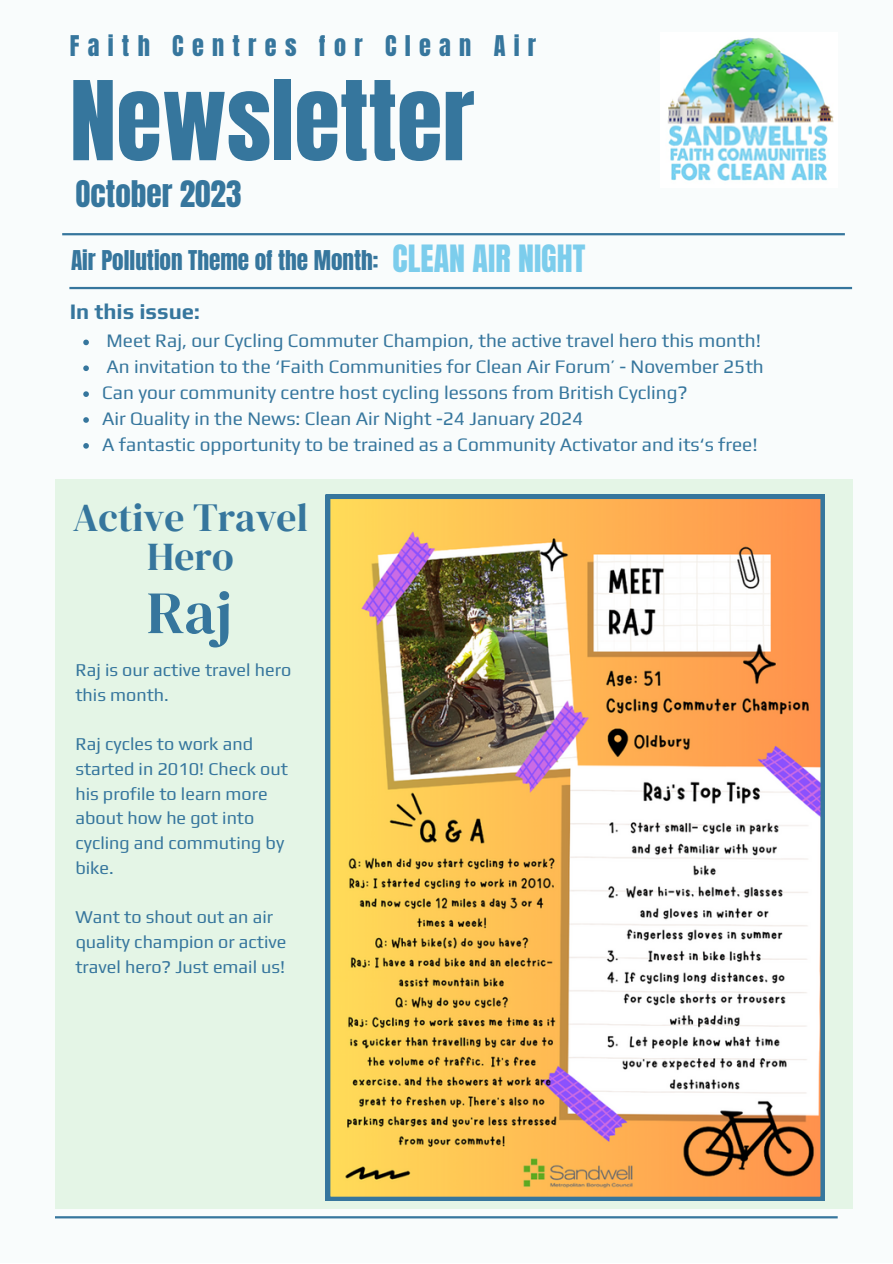
<style>
.page{position:relative;width:893px;height:1264px;background:#fff}
.page>*{position:absolute;margin:0;border:0;box-sizing:border-box;transform-origin:0 0}
.t1{font:93.3px "Anton";color:#36769d}
.t2{font:60px "DM Serif Display";color:#36769d}
.t3{font:39.45px/39px "DM Serif Display";color:#36769d;text-align:center}
.t4{font:31.95px "Anton";color:#7ccdec}
.t5{font:31.2px "Anton";color:#36769d}
.t6{font:24.3px "Anton";letter-spacing:.34em;color:#36769d}
.t7{font:23.25px "Anton";color:#36769d}
.t8{font:700 22.05px "Play";color:#36769d}
.t9{font:19.05px "Play";color:#36769d}
.t10{font:18px/24.8px "Play";color:#36769d}
</style>
<div class="page">
<div style="left:0;top:0;width:892px;height:1262px;background:#f9fcfc"></div>
<hr style="left:55px;top:1216px;width:782px;height:2px;background:#36769d">
<img style="left:667px;top:38px;width:167px;height:143px">
<div style="left:55px;top:479px;width:797px;height:730px;background:#e4f5e6"></div>
<img style="left:326px;top:494px;width:498px;height:706px">
<hr style="left:69px;top:287px;width:783px;height:2px;background:#36769d">
<hr style="left:62px;top:233px;width:782px;height:2px;background:#36769d">
<svg style="left:83px;top:339px;width:6px;height:6px"></svg>
<svg style="left:83px;top:365px;width:6px;height:6px"></svg>
<svg style="left:83px;top:391px;width:6px;height:6px"></svg>
<svg style="left:83px;top:417px;width:6px;height:6px"></svg>
<svg style="left:83px;top:443px;width:6px;height:5px"></svg>
<p class="t6" style="left:70px;top:28px;width:468px">Faith Centres for Clean Air</p>
<p class="t1" style="left:70px;top:54px;width:406px">Newsletter</p>
<p class="t5" style="left:75px;top:172px;width:167px">October 2023</p>
<p class="t7" style="left:71px;top:244px;width:309px">Air Pollution Theme of the Month:</p>
<p class="t8" style="left:70px;top:299px;width:131px">In this issue:</p>
<p class="t4" style="left:392px;top:236px;width:194px">CLEAN AIR NIGHT</p>
<p class="t9" style="left:106px;top:329px;width:656px">Meet Raj, our Cycling Commuter Champion, the active travel hero this month!</p>
<p class="t9" style="left:106px;top:355px;width:658px">An invitation to the ‘Faith Communities for Clean Air Forum’ - November 25th</p>
<p class="t9" style="left:102px;top:381px;width:587px">Can your community centre host cycling lessons from British Cycling?</p>
<p class="t9" style="left:102px;top:407px;width:482px">Air Quality in the News: Clean Air Night -24 January 2024</p>
<p class="t9" style="left:102px;top:433px;width:657px">A fantastic opportunity to be trained as a Community Activator and its‘s free!</p>
<p class="t3" style="left:73px;top:498px;width:236px">Active Travel<br>Hero</p>
<p class="t2" style="left:147px;top:571px;width:87px">Raj</p>
<p class="t10" style="left:75px;top:657px;width:217px">Raj is our active travel hero this month.</p>
<p class="t10" style="left:75px;top:731px;width:214px">Raj cycles to work and started in 2010! Check out his profile to learn more about how he got into cycling and commuting by bike.</p>
<p class="t10" style="left:75px;top:904px;width:212px">Want to shout out an air quality champion or active travel hero? Just email us!</p>
</div>
